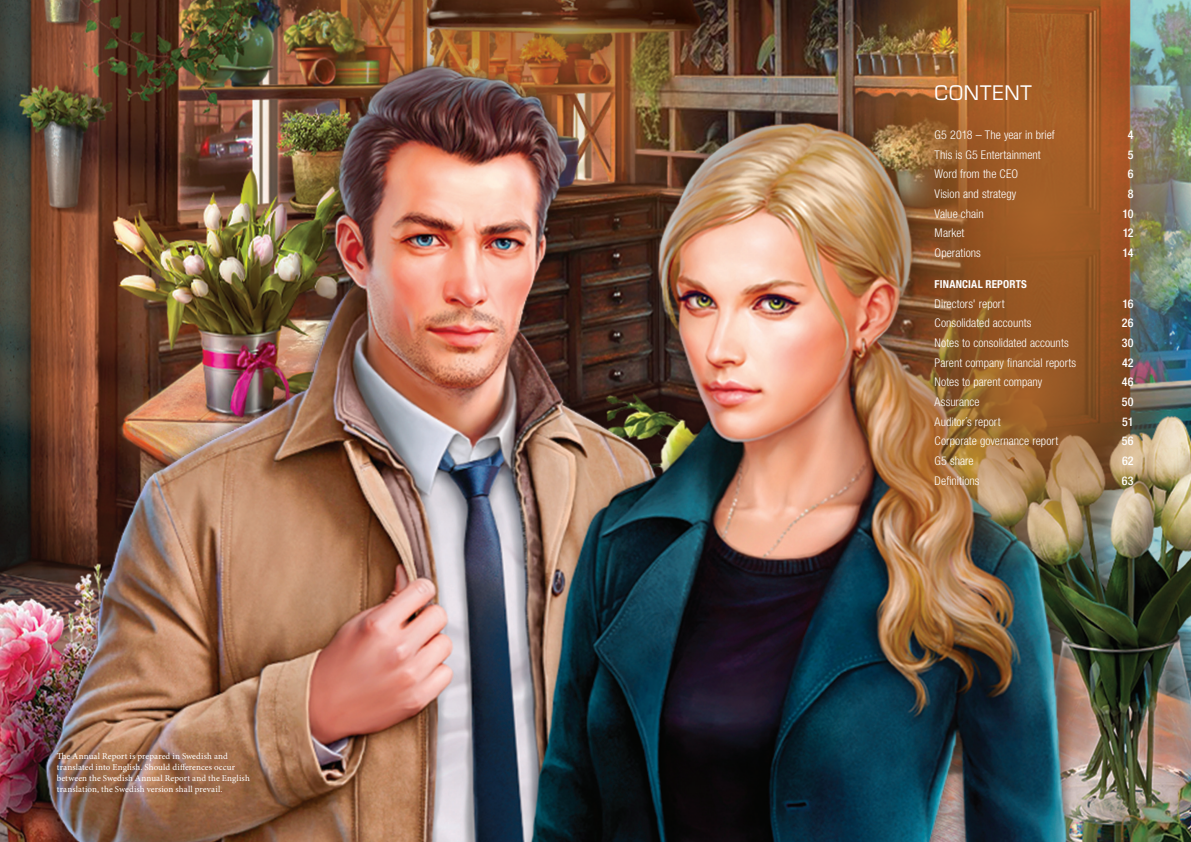
<style>
.page{position:relative;width:1191px;height:842px;background:#fff}
.page>*{position:absolute;margin:0;border:0;box-sizing:border-box;transform-origin:0 0}
.faktatext{font:22px "Eurostile";letter-spacing:.035em;color:#fff}
.faktatext-2{font:300 condensed 12px "Helvetica Neue LT Pro";letter-spacing:.005em;color:#fff}
.faktatext-3{font:500 condensed 12px "Helvetica Neue LT Pro";letter-spacing:.015em;color:#fff}
.faktatext-4{font:700 condensed 11px "Helvetica Neue LT Pro";letter-spacing:.015em;color:#fff}
.brödtext{font:9px/11px "Minion Pro";letter-spacing:.01em;color:#fff}
</style>
<div class="page">
<img style="left:0;top:0;width:1191px;height:842px">
<img style="left:859px;top:36px;width:332px;height:178px">
<img style="left:848px;top:214px;width:343px;height:358px">
<p class="brödtext" style="left:57px;top:751px;width:195px">The Annual Report is prepared in Swedish and translated into English. Should differences occur between the Swedish Annual Report and the English translation, the Swedish version shall prevail.</p>
<p class="faktatext" style="left:934px;top:78px;width:99px">CONTENT</p>
<p class="faktatext-2" style="left:934px;top:128px;width:122px">G5 2018 – The year in brief</p>
<p class="faktatext-3" style="left:1128px;top:128px;width:7px">4</p>
<p class="faktatext-2" style="left:934px;top:148px;width:108px">This is G5 Entertainment</p>
<p class="faktatext-3" style="left:1128px;top:147px;width:7px">5</p>
<p class="faktatext-2" style="left:934px;top:167px;width:85px">Word from the CEO</p>
<p class="faktatext-3" style="left:1128px;top:167px;width:7px">6</p>
<p class="faktatext-2" style="left:934px;top:187px;width:83px">Vision and strategy</p>
<p class="faktatext-3" style="left:1128px;top:187px;width:7px">8</p>
<p class="faktatext-2" style="left:934px;top:207px;width:51px">Value chain</p>
<p class="faktatext-3" style="left:1122px;top:206px;width:13px">10</p>
<p class="faktatext-2" style="left:934px;top:226px;width:31px">Market</p>
<p class="faktatext-3" style="left:1122px;top:226px;width:13px">12</p>
<p class="faktatext-2" style="left:934px;top:246px;width:48px">Operations</p>
<p class="faktatext-3" style="left:1122px;top:246px;width:13px">14</p>
<p class="faktatext-4" style="left:934px;top:278px;width:94px">FINANCIAL REPORTS</p>
<p class="faktatext-2" style="left:934px;top:297px;width:71px">Directors' report</p>
<p class="faktatext-3" style="left:1122px;top:296px;width:13px">16</p>
<p class="faktatext-2" style="left:934px;top:316px;width:98px">Consolidated accounts</p>
<p class="faktatext-3" style="left:1122px;top:316px;width:13px">26</p>
<p class="faktatext-2" style="left:934px;top:336px;width:136px">Notes to consolidated accounts</p>
<p class="faktatext-3" style="left:1122px;top:336px;width:13px">30</p>
<p class="faktatext-2" style="left:934px;top:356px;width:143px">Parent company financial reports</p>
<p class="faktatext-3" style="left:1122px;top:355px;width:13px">42</p>
<p class="faktatext-2" style="left:934px;top:375px;width:109px">Notes to parent company</p>
<p class="faktatext-3" style="left:1121px;top:375px;width:13px">46</p>
<p class="faktatext-2" style="left:934px;top:395px;width:46px">Assurance</p>
<p class="faktatext-3" style="left:1122px;top:395px;width:13px">50</p>
<p class="faktatext-2" style="left:934px;top:415px;width:67px">Auditor´s report</p>
<p class="faktatext-3" style="left:1122px;top:414px;width:13px">51</p>
<p class="faktatext-2" style="left:934px;top:434px;width:125px">Corporate governance report</p>
<p class="faktatext-3" style="left:1122px;top:434px;width:13px">56</p>
<p class="faktatext-2" style="left:934px;top:454px;width:41px">G5 share</p>
<p class="faktatext-3" style="left:1122px;top:454px;width:13px">62</p>
<p class="faktatext-2" style="left:934px;top:474px;width:46px">Definitions</p>
<p class="faktatext-3" style="left:1122px;top:473px;width:13px">63</p>
</div>
